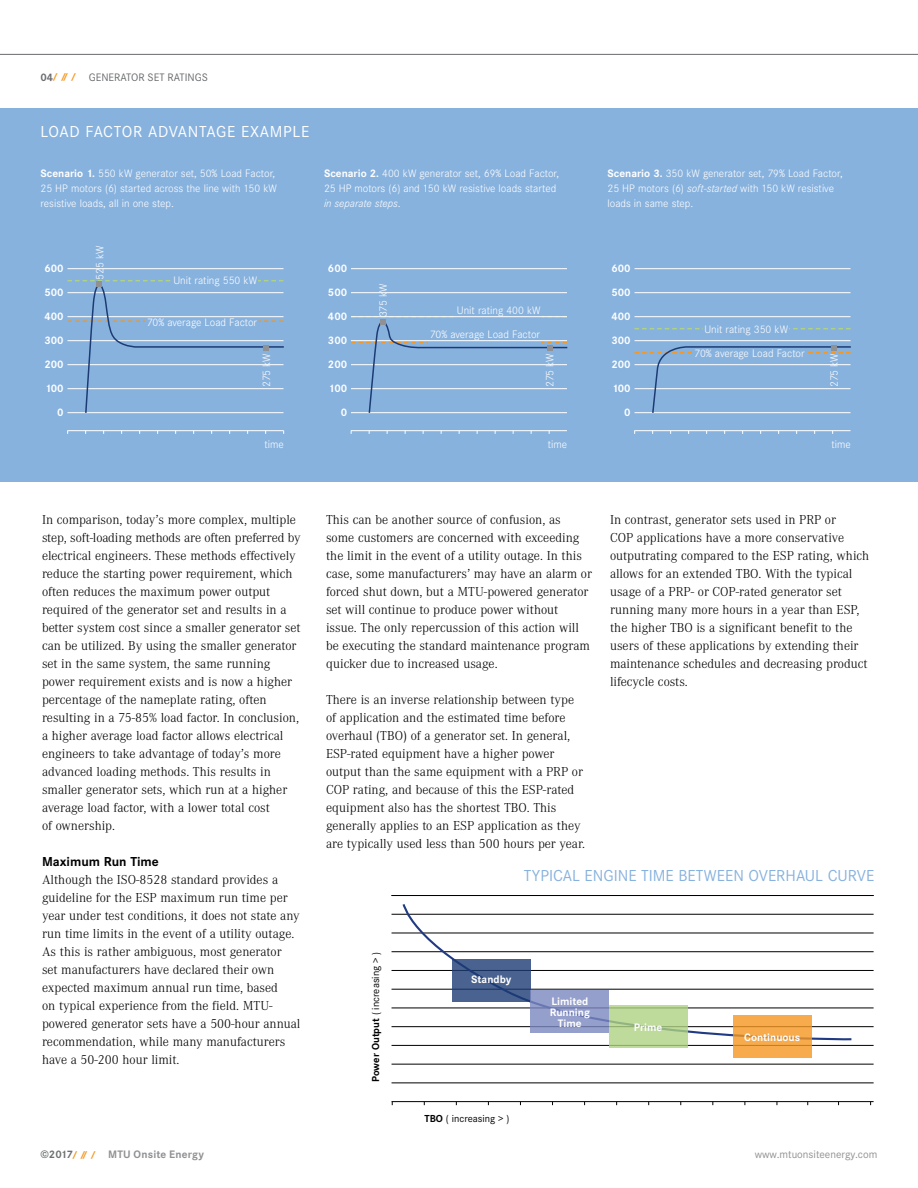
<style>
.page{position:relative;width:918px;height:1188px;background:#fff}
.page>*{position:absolute;margin:0;border:0;box-sizing:border-box;transform-origin:0 0}
.t1{font:16.5px "Corporate S";color:#88b2de}
.t2{font:16.5px "Corporate S";letter-spacing:.04em;color:#fff}
.t3{font:300 13.5px/18px "Corporate A";color:#000}
.t4{font:700 13.5px "Corporate S";color:#000}
.t5{font:300 11.25px/15px "Corporate S";color:#fff}
.t6{font:700 11.25px/24px "Corporate S";color:#fff;text-align:right}
.t7{font:11.25px "Corporate S";color:#696b6e}
.t8{font:700 11.25px "Corporate S";letter-spacing:.015em;color:#909194}
.t9{font:11.25px "Corporate S";color:#909194}
.t10{font:10.5px "Corporate S";color:#000}
.s1{font-weight:700}
.s2{font-weight:800;font-size:8.7px;color:#f59720}
.s3{font-style:italic}
.s4{color:#6d6f71}
</style>
<div class="page">
<div style="left:0;top:108px;width:918px;height:374px;background:#88b2de"></div>
<hr style="left:0;top:54px;width:918px;height:1px;background:#696b6e">
<hr style="left:392px;top:895px;width:482px;height:1px;background:#000">
<hr style="left:392px;top:914px;width:482px;height:1px;background:#000">
<hr style="left:392px;top:933px;width:482px;height:1px;background:#000">
<hr style="left:392px;top:951px;width:482px;height:1px;background:#000">
<hr style="left:392px;top:970px;width:482px;height:1px;background:#000">
<hr style="left:392px;top:989px;width:482px;height:1px;background:#000">
<hr style="left:392px;top:1008px;width:482px;height:1px;background:#000">
<hr style="left:392px;top:1026px;width:482px;height:1px;background:#000">
<hr style="left:392px;top:1045px;width:482px;height:1px;background:#000">
<hr style="left:392px;top:1064px;width:482px;height:1px;background:#000">
<hr style="left:392px;top:1083px;width:482px;height:1px;background:#000">
<hr style="left:392px;top:1101px;width:482px;height:1px;background:#000">
<svg style="left:402px;top:904px;width:452px;height:137px"></svg>
<svg style="left:452px;top:959px;width:79px;height:43px;background:#445d8b"></svg>
<svg style="left:531px;top:990px;width:78px;height:43px;background:#909ac8"></svg>
<svg style="left:609px;top:1005px;width:79px;height:43px;background:#b9d596"></svg>
<svg style="left:733px;top:1016px;width:79px;height:42px;background:#f2a648"></svg>
<hr style="left:351px;top:268px;width:216px;height:1px;background:#fff">
<hr style="left:634px;top:268px;width:216px;height:1px;background:#fff">
<hr style="left:351px;top:292px;width:216px;height:1px;background:#fff">
<hr style="left:634px;top:292px;width:216px;height:1px;background:#fff">
<hr style="left:68px;top:430px;width:216px;height:1px;background:#fff">
<hr style="left:351px;top:430px;width:216px;height:1px;background:#fff">
<hr style="left:634px;top:430px;width:216px;height:1px;background:#fff">
<svg style="left:68px;top:268px;width:216px;height:146px"></svg>
<svg style="left:351px;top:316px;width:217px;height:98px"></svg>
<svg style="left:634px;top:316px;width:217px;height:98px"></svg>
<p class="t7" style="left:40px;top:71px;width:169px"><span class="s1">04</span><span class="s2">/ // /</span> GENERATOR SET RATINGS</p>
<p class="t2" style="left:40px;top:122px;width:270px">LOAD FACTOR ADVANTAGE EXAMPLE</p>
<p class="t5" style="left:40px;top:166px;width:238px"><span class="s1">Scenario 1.</span> 550 kW generator set, 50% Load Factor,<br>25 HP motors (6) started across the line with 150 kW resistive loads, all in one step.</p>
<p class="t5" style="left:324px;top:166px;width:237px"><span class="s1">Scenario 2.</span> 400 kW generator set, 69% Load Factor,<br>25 HP motors (6) and 150 kW resistive loads started <span class="s3">in separate steps</span>.</p>
<p class="t5" style="left:607px;top:166px;width:237px"><span class="s1">Scenario 3.</span> 350 kW generator set, 79% Load Factor,<br>25 HP motors (6) <span class="s3">soft-started</span> with 150 kW resistive loads in same step.</p>
<p class="t5" style="left:92px;top:280px;width:36px;rotate:-90deg">525 kW</p>
<p class="t6" style="left:44px;top:257px;width:21px">600<br>500<br>400<br>300<br>200<br>100<br>0</p>
<p class="t6" style="left:328px;top:257px;width:21px">600<br>500<br>400<br>300<br>200<br>100<br>0</p>
<p class="t6" style="left:611px;top:257px;width:21px">600<br>500<br>400<br>300<br>200<br>100<br>0</p>
<p class="t5" style="left:264px;top:437px;width:21px">time</p>
<p class="t5" style="left:548px;top:437px;width:21px">time</p>
<p class="t5" style="left:831px;top:437px;width:21px">time</p>
<p class="t5" style="left:173px;top:272px;width:85px">Unit rating 550 kW</p>
<p class="t5" style="left:376px;top:317px;width:35px;rotate:-90deg">375 kW</p>
<p class="t5" style="left:457px;top:302px;width:85px">Unit rating 400 kW</p>
<p class="t5" style="left:147px;top:314px;width:112px">70% average Load Factor</p>
<p class="t5" style="left:704px;top:322px;width:85px">Unit rating 350 kW</p>
<p class="t5" style="left:430px;top:327px;width:112px">70% average Load Factor</p>
<p class="t5" style="left:694px;top:346px;width:112px">70% average Load Factor</p>
<p class="t5" style="left:259px;top:387px;width:35px;rotate:-90deg">275 kW</p>
<p class="t5" style="left:542px;top:387px;width:35px;rotate:-90deg">275 kW</p>
<p class="t5" style="left:827px;top:387px;width:35px;rotate:-90deg">275 kW</p>
<p class="t3" style="left:42px;top:511px;width:260px">In comparison, today’s more complex, multiple step, soft-loading methods are often preferred by electrical engineers. These methods effectively reduce the starting power requirement, which often reduces the maximum power output required of the generator set and results in a better system cost since a smaller generator set can be utilized. By using the smaller generator set in the same system, the same running power requirement exists and is now a higher percentage of the nameplate rating, often resulting in a 75-85% load factor. In conclusion, a higher average load factor allows electrical engineers to take advantage of today’s more advanced loading methods. This results in smaller generator sets, which run at a higher average load factor, with a lower total cost<br>of ownership.</p>
<p class="t4" style="left:42px;top:854px;width:118px">Maximum Run Time</p>
<p class="t3" style="left:42px;top:871px;width:260px">Although the ISO-8528 standard provides a guideline for the ESP maximum run time per year under test conditions, it does not state any run time limits in the event of a utility outage.<br>As this is rather ambiguous, most generator set manufacturers have declared their own expected maximum annual run time, based<br>on typical experience from the field. MTU&shy;powered generator sets have a 500-hour annual recommendation, while many manufacturers have a 50-200 hour limit.</p>
<p class="t3" style="left:326px;top:511px;width:267px">This can be another source of confusion, as some customers are concerned with exceeding the limit in the event of a utility outage. In this case, some manufacturers’ may have an alarm or forced shut down, but a MTU-powered generator set will continue to produce power without issue. The only repercussion of this action will be executing the standard maintenance program quicker due to increased usage.</p>
<p class="t3" style="left:326px;top:691px;width:261px">There is an inverse relationship between type of application and the estimated time before overhaul (TBO) of a generator set. In general, ESP-rated equipment have a higher power output than the same equipment with a PRP or COP rating, and because of this the ESP-rated equipment also has the shortest TBO. This generally applies to an ESP application as they are typically used less than 500 hours per year.</p>
<p class="t3" style="left:610px;top:511px;width:261px">In contrast, generator sets used in PRP or<br>COP applications have a more conservative outputrating compared to the ESP rating, which allows for an extended TBO. With the typical usage of a PRP- or COP-rated generator set running many more hours in a year than ESP, the higher TBO is a significant benefit to the users of these applications by extending their maintenance schedules and decreasing product lifecycle costs.</p>
<p class="t10" style="left:370px;top:1082px;width:131px;rotate:-90deg"><span class="s1">Power Output</span> ( increasing &gt; )</p>
<p class="t1" style="left:524px;top:866px;width:352px">TYPICAL ENGINE TIME BETWEEN OVERHAUL CURVE</p>
<p class="t6" style="left:471px;top:968px;width:42px">Standby</p>
<p class="t10" style="left:424px;top:1112px;width:86px"><span class="s1">TBO</span> ( increasing &gt; )</p>
<p class="t6" style="left:550px;top:996px;width:42px;line-height:11.2px;text-align:center">Limited<br>Running<br>Time</p>
<p class="t6" style="left:634px;top:1016px;width:30px">Prime</p>
<p class="t6" style="left:744px;top:1026px;width:58px">Continuous</p>
<p class="t8" style="left:40px;top:1148px;width:165px"><span class="s4">©2017</span><span class="s2">/ // /</span> MTU Onsite Energy</p>
<p class="t9" style="left:755px;top:1148px;width:124px">www.mtuonsiteenergy.com</p>
</div>
